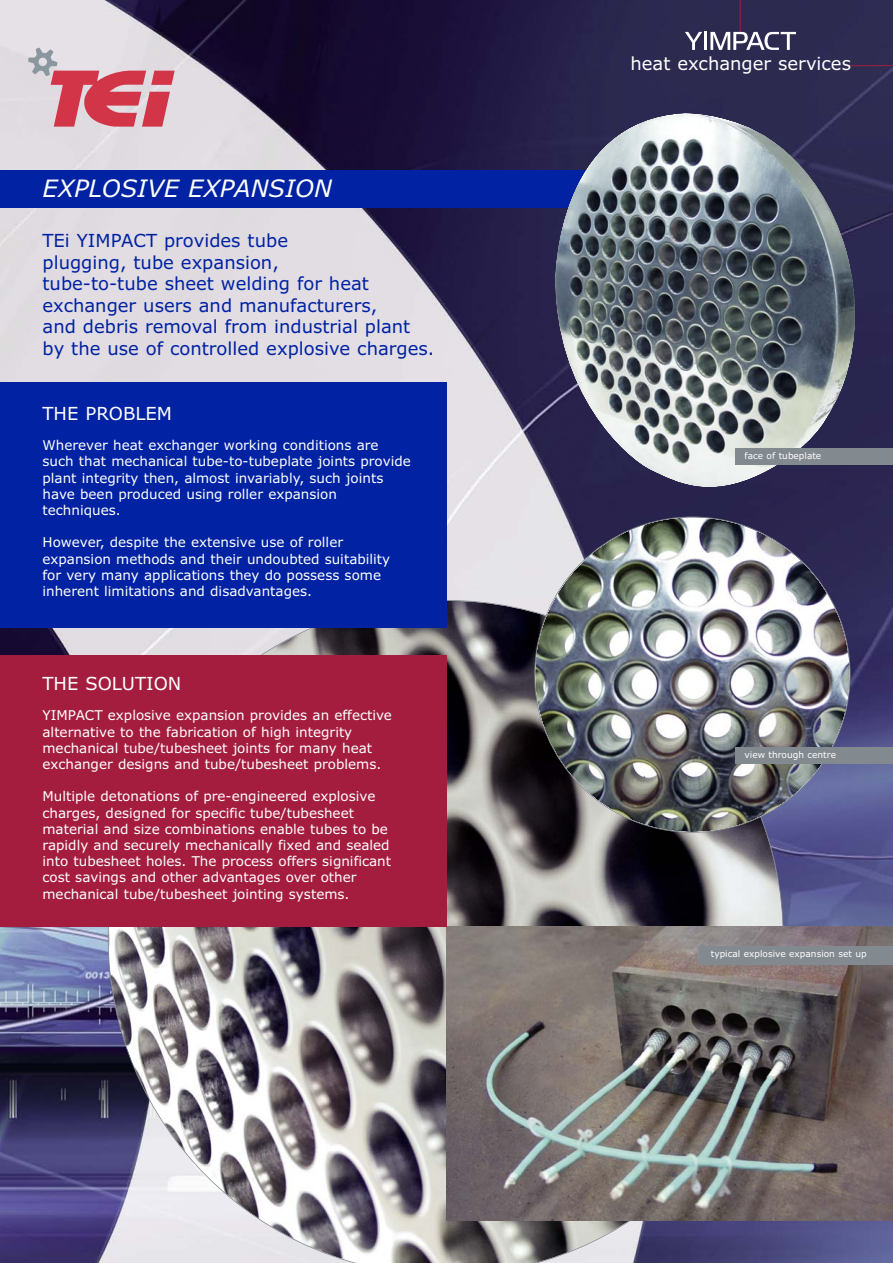
<style>
.page{position:relative;width:893px;height:1263px;background:#fff}
.page>*{position:absolute;margin:0;border:0;box-sizing:border-box;transform-origin:0 0}
.t1{font:italic 24px "Verdana";color:#fff}
.t2{font:18px/21.6px "Verdana";color:#0022a3}
.t3{font:18px "Verdana";color:#fff}
.t4{font:13.5px/16.2px "Verdana";color:#fff}
.t5{font:9px "Verdana";color:#fff}
</style>
<div class="page">
<img style="left:0;top:0;width:893px;height:1263px">
<svg style="left:108px;top:600px;width:675px;height:663px"></svg>
<img style="left:446px;top:926px;width:447px;height:294px">
<hr style="left:848px;top:65px;width:45px;height:1px;background:#a41d3f">
<hr style="left:740px;top:0;width:1px;height:33px;background:#a41d3f">
<svg style="left:685px;top:32px;width:17px;height:18px"></svg>
<hr style="left:704px;top:32px;width:3px;height:18px;background:#fff">
<svg style="left:710px;top:32px;width:86px;height:18px"></svg>
<div style="left:0;top:170px;width:589px;height:38px;background:#0022a3"></div>
<svg style="left:28px;top:48px;width:147px;height:79px"></svg>
<div style="left:0;top:383px;width:446px;height:245px;background:#0022a3"></div>
<div style="left:0;top:655px;width:446px;height:271px;background:#a41d3f"></div>
<img style="left:555px;top:113px;width:301px;height:375px">
<img style="left:535px;top:517px;width:315px;height:315px;border-radius:50%">
<div style="left:736px;top:748px;width:157px;height:16px;background:#82898f"></div>
<div style="left:736px;top:449px;width:157px;height:16px;background:#82898f"></div>
<div style="left:700px;top:946px;width:193px;height:19px;background:#82898f"></div>
<h1 class="t1" style="left:43px;top:175px;width:291px">EXPLOSIVE EXPANSION</h1>
<h2 class="t2" style="left:43px;top:230px;width:393px">TEi YIMPACT provides tube<br>plugging, tube expansion,<br>tube-to-tube sheet welding for heat exchanger users and manufacturers,<br>and debris removal from industrial plant by the use of controlled explosive charges.</h2>
<h2 class="t3" style="left:43px;top:403px;width:131px">THE PROBLEM</h2>
<p class="t4" style="left:43px;top:437px;width:370px">Wherever heat exchanger working conditions are such that mechanical tube-to-tubeplate joints provide plant integrity then, almost invariably, such joints have been produced using roller expansion techniques.</p>
<p class="t4" style="left:43px;top:535px;width:349px">However, despite the extensive use of roller expansion methods and their undoubted suitability for very many applications they do possess some inherent limitations and disadvantages.</p>
<h2 class="t3" style="left:43px;top:673px;width:140px">THE SOLUTION</h2>
<p class="t4" style="left:43px;top:707px;width:351px">YIMPACT explosive expansion provides an effective alternative to the fabrication of high integrity mechanical tube/tubesheet joints for many heat exchanger designs and tube/tubesheet problems.</p>
<p class="t4" style="left:43px;top:788px;width:350px">Multiple detonations of pre-engineered explosive charges, designed for specific tube/tubesheet material and size combinations enable tubes to be rapidly and securely mechanically fixed and sealed into tubesheet holes. The process offers significant cost savings and other advantages over other mechanical tube/tubesheet jointing systems.</p>
<h2 class="t3" style="left:630px;top:53px;width:222px">heat exchanger services</h2>
<p class="t5" style="left:744px;top:451px;width:78px">face of tubeplate</p>
<p class="t5" style="left:744px;top:750px;width:93px">view through centre</p>
<p class="t5" style="left:711px;top:949px;width:157px">typical explosive expansion set up</p>
</div>
